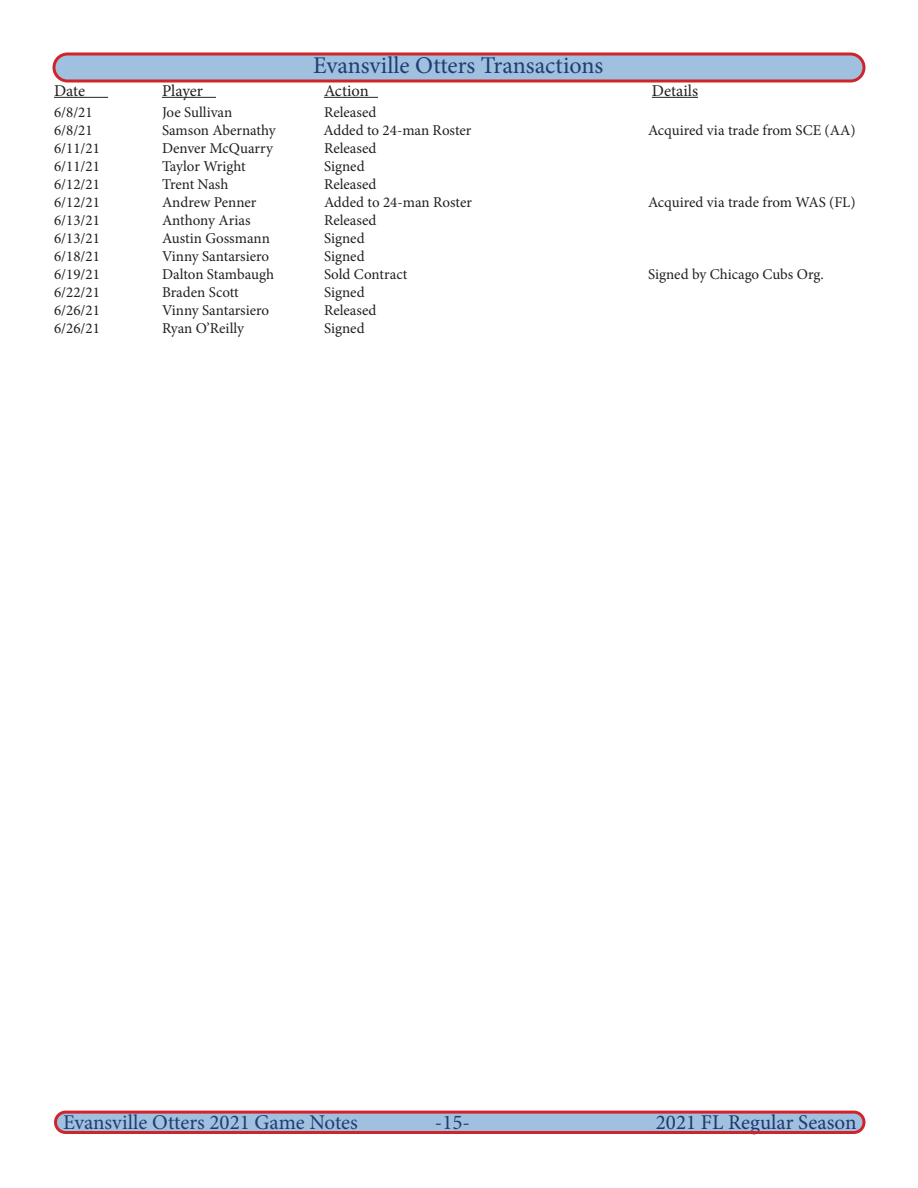
<style>
.page{position:relative;width:918px;height:1188px;background:#fff}
.page>*{position:absolute;margin:0;border:0;box-sizing:border-box;transform-origin:0 0}
.t1{font:24px "Minion Pro";color:#1e3e71}
.t2{font:21px "Minion Pro";color:#1e3e71}
.t3{font:21px "Minion Pro";color:#20366c}
.t4{font:16.5px "Minion Pro";color:#231f20}
.t5{font:15px "Minion Pro";color:#231f20}
</style>
<div class="page">
<div style="left:54px;top:54px;width:810px;height:27px;background:#9fc0de;border-radius:14px"></div>
<div style="left:52px;top:52px;width:814px;height:30px;border:3px solid #d1232a;border-radius:14px"></div>
<hr style="left:54px;top:97px;width:54px;height:1px;background:#231f20">
<hr style="left:162px;top:97px;width:54px;height:1px;background:#231f20">
<hr style="left:324px;top:97px;width:54px;height:1px;background:#231f20">
<hr style="left:652px;top:97px;width:46px;height:1px;background:#231f20">
<div style="left:55px;top:1112px;width:809px;height:21px;background:#9fc0de;border-radius:10px"></div>
<div style="left:54px;top:1111px;width:812px;height:23px;border:3px solid #d1232a;border-radius:10px"></div>
<p class="t1" style="left:313px;top:49px;width:291px">Evansville Otters Transactions</p>
<p class="t4" style="left:54px;top:79px;width:33px">Date</p>
<p class="t4" style="left:162px;top:79px;width:42px">Player</p>
<p class="t4" style="left:324px;top:79px;width:46px">Action</p>
<p class="t4" style="left:652px;top:79px;width:48px">Details</p>
<p class="t5" style="left:54px;top:102px;width:40px">6/8/21</p>
<p class="t5" style="left:162px;top:102px;width:72px">Joe Sullivan</p>
<p class="t5" style="left:324px;top:102px;width:54px">Released</p>
<p class="t5" style="left:54px;top:120px;width:40px">6/8/21</p>
<p class="t5" style="left:162px;top:120px;width:115px">Samson Abernathy</p>
<p class="t5" style="left:323px;top:120px;width:150px">Added to 24-man Roster</p>
<p class="t5" style="left:648px;top:120px;width:209px">Acquired via trade from SCE (AA)</p>
<p class="t5" style="left:54px;top:138px;width:47px">6/11/21</p>
<p class="t5" style="left:162px;top:138px;width:113px">Denver McQuarry</p>
<p class="t5" style="left:324px;top:138px;width:54px">Released</p>
<p class="t5" style="left:54px;top:156px;width:47px">6/11/21</p>
<p class="t5" style="left:162px;top:156px;width:85px">Taylor Wright</p>
<p class="t5" style="left:324px;top:156px;width:42px">Signed</p>
<p class="t5" style="left:54px;top:174px;width:47px">6/12/21</p>
<p class="t5" style="left:162px;top:174px;width:68px">Trent Nash</p>
<p class="t5" style="left:324px;top:174px;width:54px">Released</p>
<p class="t5" style="left:54px;top:192px;width:47px">6/12/21</p>
<p class="t5" style="left:162px;top:192px;width:96px">Andrew Penner</p>
<p class="t5" style="left:324px;top:192px;width:150px">Added to 24-man Roster</p>
<p class="t5" style="left:648px;top:192px;width:209px">Acquired via trade from WAS (FL)</p>
<p class="t5" style="left:54px;top:210px;width:47px">6/13/21</p>
<p class="t5" style="left:162px;top:210px;width:90px">Anthony Arias</p>
<p class="t5" style="left:324px;top:210px;width:54px">Released</p>
<p class="t5" style="left:54px;top:228px;width:47px">6/13/21</p>
<p class="t5" style="left:162px;top:228px;width:109px">Austin Gossmann</p>
<p class="t5" style="left:324px;top:228px;width:42px">Signed</p>
<p class="t5" style="left:54px;top:246px;width:47px">6/18/21</p>
<p class="t5" style="left:162px;top:246px;width:109px">Vinny Santarsiero</p>
<p class="t5" style="left:324px;top:246px;width:42px">Signed</p>
<p class="t5" style="left:54px;top:264px;width:47px">6/19/21</p>
<p class="t5" style="left:162px;top:264px;width:114px">Dalton Stambaugh</p>
<p class="t5" style="left:324px;top:264px;width:85px">Sold Contract</p>
<p class="t5" style="left:648px;top:264px;width:177px">Signed by Chicago Cubs Org.</p>
<p class="t5" style="left:54px;top:282px;width:47px">6/22/21</p>
<p class="t5" style="left:162px;top:282px;width:78px">Braden Scott</p>
<p class="t5" style="left:324px;top:282px;width:42px">Signed</p>
<p class="t5" style="left:54px;top:300px;width:47px">6/26/21</p>
<p class="t5" style="left:162px;top:300px;width:109px">Vinny Santarsiero</p>
<p class="t5" style="left:324px;top:300px;width:54px">Released</p>
<p class="t5" style="left:54px;top:318px;width:47px">6/26/21</p>
<p class="t5" style="left:162px;top:318px;width:84px">Ryan O’Reilly</p>
<p class="t5" style="left:324px;top:318px;width:42px">Signed</p>
<p class="t2" style="left:63px;top:1108px;width:296px">Evansville Otters 2021 Game Notes</p>
<p class="t2" style="left:435px;top:1108px;width:37px">-15-</p>
<p class="t3" style="left:656px;top:1108px;width:202px">2021 FL Regular Season</p>
</div>
